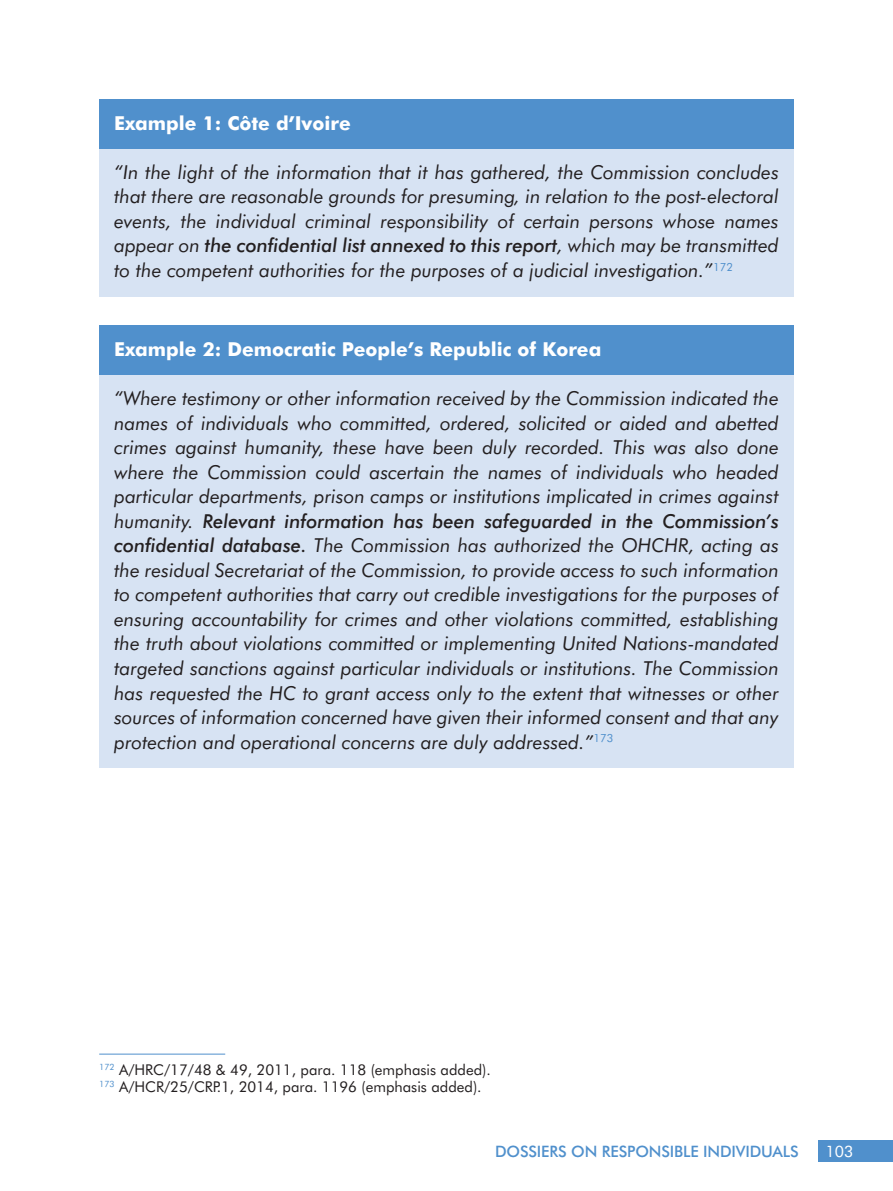
<style>
.page{position:relative;width:893px;height:1191px;background:#fff}
.page>*{position:absolute;margin:0;border:0;box-sizing:border-box;transform-origin:0 0}
.t1{font:italic 19.25px/24.5px "Futura BT";color:#231f20;text-align:justify}
.t2{font:700 19.25px "Futura BT";color:#fff}
.t3{font:500 15.75px "Futura BT";letter-spacing:-.01em;color:#5090cc}
.t4{font:15.75px "Futura BT";color:#fff}
.t5{font:14.88px/16.3px "Futura BT";color:#231f20}
.s1{font-weight:500}
</style>
<div class="page">
<div style="left:819px;top:1140px;width:74px;height:21px;background:#5090cc"></div>
<div style="left:99px;top:99px;width:695px;height:49px;background:#5090cc"></div>
<div style="left:99px;top:149px;width:695px;height:147px;background:#d7e3f3"></div>
<div style="left:99px;top:326px;width:695px;height:49px;background:#5090cc"></div>
<div style="left:99px;top:376px;width:695px;height:392px;background:#d7e3f3"></div>
<hr style="left:99px;top:1053px;width:126px;height:1px;background:#5090cc">
<p class="t2" style="left:114px;top:111px;width:238px">Example 1: Côte d’Ivoire</p>
<p class="t1" style="left:114px;top:160px;width:666px">“In the light of the information that it has gathered, the Commission concludes that there are reasonable grounds for presuming, in relation to the post-electoral events, the individual criminal responsibility of certain persons whose names appear on <span class="s1">the confidential list annexed to this report</span>, which may be transmitted to the competent authorities for the purposes of a judicial investigation.”<sup>172</sup></p>
<p class="t2" style="left:114px;top:337px;width:489px">Example 2: Democratic People’s Republic of Korea</p>
<p class="t1" style="left:114px;top:386px;width:666px">“Where testimony or other information received by the Commission indicated the names of individuals who committed, ordered, solicited or aided and abetted crimes against humanity, these have been duly recorded. This was also done where the Commission could ascertain the names of individuals who headed particular departments, prison camps or institutions implicated in crimes against humanity. <span class="s1">Relevant information has been safeguarded in the Commission’s confidential database.</span> The Commission has authorized the OHCHR, acting as the residual Secretariat of the Commission, to provide access to such information to competent authorities that carry out credible investigations for the purposes of ensuring accountability for crimes and other violations committed, establishing the truth about violations committed or implementing United Nations-mandated targeted sanctions against particular individuals or institutions. The Commission has requested the HC to grant access only to the extent that witnesses or other sources of information concerned have given their informed consent and that any protection and operational concerns are duly addressed.”<sup>173</sup></p>
<p class="t5" style="left:99px;top:1061px;width:393px"><sup>172</sup> A/HRC/17/48 &amp; 49, 2011, para. 118 (emphasis added).<br><sup>173</sup> A/HCR/25/CRP.1, 2014, para. 1196 (emphasis added).</p>
<p class="t3" style="left:495px;top:1141px;width:305px">DOSSIERS ON RESPONSIBLE INDIVIDUALS</p>
<p class="t4" style="left:825px;top:1141px;width:29px">103</p>
</div>
